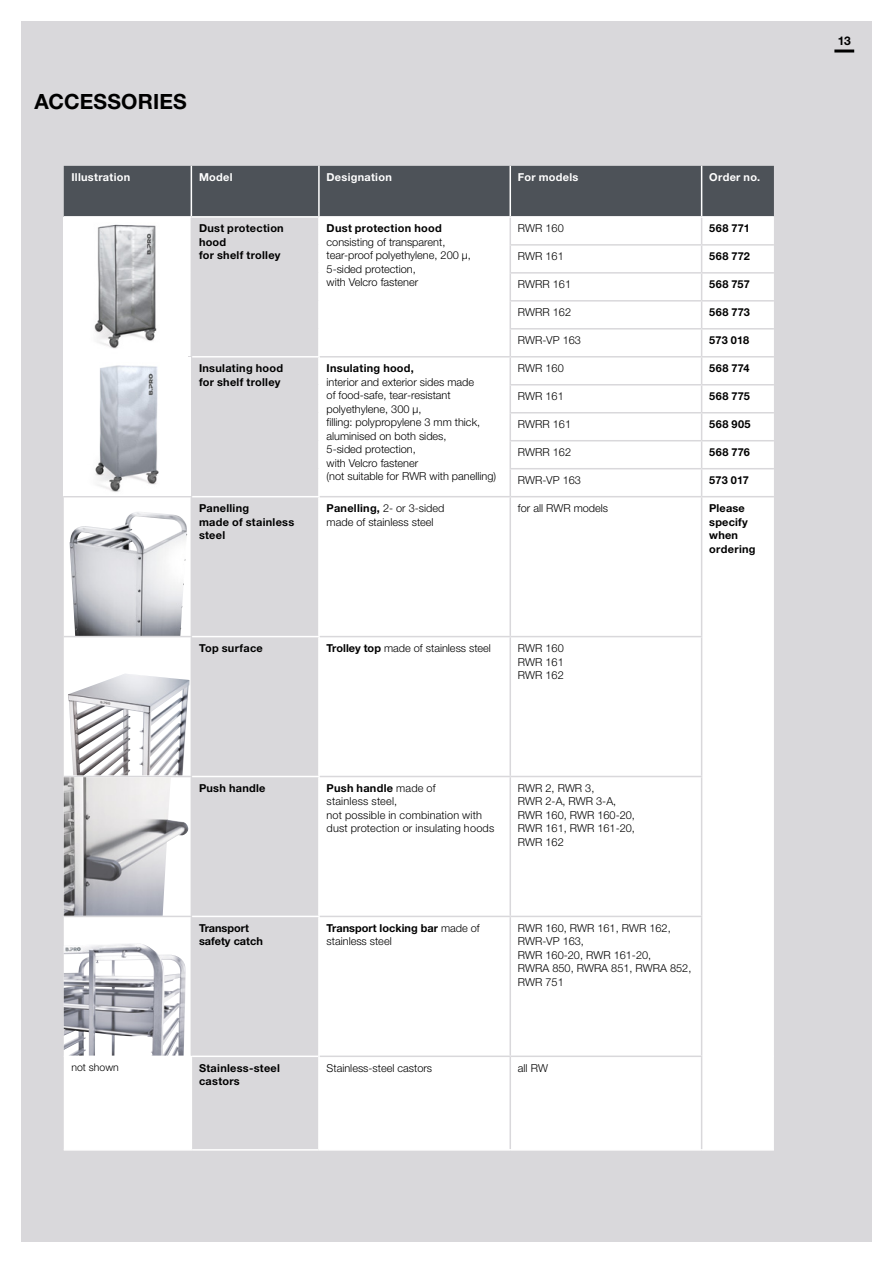
<style>
.page{position:relative;width:893px;height:1263px;background:#fff}
.page>*{position:absolute;margin:0;border:0;box-sizing:border-box;transform-origin:0 0}
.t1{font:700 21px "Helvetica Neue LTW1 G";letter-spacing:.005em;color:#000}
.t2{font:700 12px "Helvetica Neue LTW1 G";color:#000}
.t3{font:300 10.95px/13.5px "Helvetica Neue LTW1 G";color:#000}
.t4{font:700 10.95px/13.5px "Helvetica Neue LTW1 G";letter-spacing:.025em;color:#000}
.t5{font:700 10.95px "Helvetica Neue LTW1 G";letter-spacing:.025em;color:#fff}
.t6{font:700 10.95px/13.5px "Helvetica Neue LTW1 G";color:#000}
.t7{font:300 10.5px "Helvetica Neue LTW1 G";color:#000}
.s1{font-weight:700}
</style>
<div class="page">
<div style="left:21px;top:21px;width:851px;height:1221px;background:#d9d8db"></div>
<div style="left:64px;top:497px;width:710px;height:652px;background:#fff"></div>
<svg style="left:192px;top:497px;width:126px;height:652px"></svg>
<hr style="left:702px;top:1055px;width:72px;height:2px;background:#fff">
<hr style="left:702px;top:1149px;width:72px;height:1px;background:#fff">
<hr style="left:64px;top:636px;width:128px;height:1px;background:#d9d8db">
<hr style="left:64px;top:776px;width:128px;height:1px;background:#d9d8db">
<hr style="left:192px;top:636px;width:128px;height:1px;background:#fff">
<hr style="left:192px;top:776px;width:128px;height:1px;background:#fff">
<hr style="left:320px;top:636px;width:190px;height:1px;background:#d9d8db">
<hr style="left:510px;top:636px;width:192px;height:1px;background:#d9d8db">
<hr style="left:320px;top:776px;width:190px;height:1px;background:#d9d8db">
<hr style="left:510px;top:776px;width:192px;height:1px;background:#d9d8db">
<hr style="left:64px;top:916px;width:128px;height:1px;background:#d9d8db">
<hr style="left:191px;top:497px;width:1px;height:139px;background:#d9d8db">
<hr style="left:509px;top:497px;width:2px;height:139px;background:#d9d8db">
<hr style="left:191px;top:637px;width:1px;height:139px;background:#d9d8db">
<hr style="left:509px;top:637px;width:2px;height:139px;background:#d9d8db">
<hr style="left:191px;top:777px;width:1px;height:139px;background:#d9d8db">
<hr style="left:509px;top:777px;width:2px;height:139px;background:#d9d8db">
<hr style="left:318px;top:497px;width:2px;height:139px;background:#fff">
<hr style="left:318px;top:637px;width:2px;height:139px;background:#fff">
<hr style="left:318px;top:777px;width:2px;height:139px;background:#fff">
<hr style="left:192px;top:916px;width:128px;height:1px;background:#fff">
<hr style="left:320px;top:916px;width:190px;height:1px;background:#d9d8db">
<hr style="left:510px;top:916px;width:192px;height:1px;background:#d9d8db">
<hr style="left:509px;top:917px;width:2px;height:138px;background:#d9d8db">
<hr style="left:509px;top:1057px;width:2px;height:92px;background:#d9d8db">
<hr style="left:318px;top:917px;width:2px;height:139px;background:#fff">
<hr style="left:318px;top:1056px;width:2px;height:93px;background:#fff">
<hr style="left:192px;top:496px;width:128px;height:1px;background:#fff">
<svg style="left:64px;top:166px;width:710px;height:330px"></svg>
<hr style="left:701px;top:497px;width:1px;height:139px;background:#d9d8db">
<hr style="left:701px;top:637px;width:1px;height:139px;background:#d9d8db">
<hr style="left:701px;top:777px;width:1px;height:139px;background:#d9d8db">
<hr style="left:701px;top:917px;width:1px;height:138px;background:#d9d8db">
<hr style="left:64px;top:1055px;width:128px;height:2px;background:#fff">
<hr style="left:64px;top:1149px;width:128px;height:1px;background:#fff">
<hr style="left:318px;top:1149px;width:192px;height:1px;background:#fff">
<hr style="left:510px;top:1149px;width:192px;height:1px;background:#fff">
<hr style="left:192px;top:1055px;width:126px;height:2px;background:#fff">
<hr style="left:192px;top:1149px;width:126px;height:1px;background:#fff">
<hr style="left:320px;top:1055px;width:190px;height:2px;background:#d9d8db">
<hr style="left:510px;top:1055px;width:192px;height:2px;background:#d9d8db">
<hr style="left:701px;top:1057px;width:1px;height:92px;background:#d9d8db">
<hr style="left:191px;top:166px;width:1px;height:50px;background:#fff">
<hr style="left:701px;top:166px;width:1px;height:50px;background:#fff">
<hr style="left:191px;top:917px;width:1px;height:138px;background:#d9d8db">
<hr style="left:191px;top:1057px;width:1px;height:92px;background:#fff">
<hr style="left:702px;top:216px;width:72px;height:2px;background:#fff">
<img style="left:64px;top:218px;width:123px;height:138px">
<img style="left:64px;top:357px;width:127px;height:139px">
<img style="left:70px;top:512px;width:117px;height:124px">
<img style="left:68px;top:694px;width:112px;height:81px">
<img style="left:64px;top:777px;width:125px;height:139px">
<img style="left:64px;top:943px;width:122px;height:112px">
<hr style="left:834px;top:50px;width:20px;height:3px;background:#000">
<h1 class="t1" style="left:34px;top:88px;width:154px">ACCESSORIES</h1>
<p class="t5" style="left:71px;top:171px;width:60px">Illustration</p>
<p class="t5" style="left:199px;top:171px;width:35px">Model</p>
<p class="t5" style="left:327px;top:171px;width:67px">Designation</p>
<p class="t5" style="left:518px;top:171px;width:62px">For models</p>
<p class="t5" style="left:709px;top:171px;width:52px">Order no.</p>
<p class="t4" style="left:199px;top:222px;width:86px">Dust protection hood<br>for shelf trolley</p>
<p class="t4" style="left:327px;top:222px;width:117px">Dust protection hood</p>
<p class="t3" style="left:327px;top:235px;width:146px">consisting of transparent, tear-proof polyethylene, 200 µ,<br>5-sided protection,<br>with Velcro fastener</p>
<p class="t4" style="left:199px;top:361px;width:86px">Insulating hood for shelf trolley</p>
<p class="t4" style="left:327px;top:361px;width:89px">Insulating hood,</p>
<p class="t3" style="left:327px;top:375px;width:171px">interior and exterior sides made<br>of food-safe, tear-resistant polyethylene, 300 µ,<br>filling: polypropylene 3 mm thick, aluminised on both sides,<br>5-sided protection,<br>with Velcro fastener<br>(not suitable for RWR with panelling)</p>
<p class="t3" style="left:518px;top:222px;width:47px">RWR 160</p>
<p class="t4" style="left:709px;top:222px;width:42px">568 771</p>
<p class="t3" style="left:518px;top:250px;width:47px">RWR 161</p>
<p class="t4" style="left:709px;top:250px;width:42px">568 772</p>
<p class="t3" style="left:518px;top:278px;width:55px">RWRR 161</p>
<p class="t4" style="left:709px;top:278px;width:42px">568 757</p>
<p class="t3" style="left:518px;top:306px;width:55px">RWRR 162</p>
<p class="t4" style="left:709px;top:306px;width:42px">568 773</p>
<p class="t3" style="left:518px;top:334px;width:65px">RWR-VP 163</p>
<p class="t4" style="left:709px;top:334px;width:41px">573 018</p>
<p class="t3" style="left:518px;top:362px;width:47px">RWR 160</p>
<p class="t4" style="left:709px;top:361px;width:42px">568 774</p>
<p class="t3" style="left:518px;top:390px;width:47px">RWR 161</p>
<p class="t4" style="left:709px;top:389px;width:42px">568 775</p>
<p class="t3" style="left:518px;top:417px;width:55px">RWRR 161</p>
<p class="t4" style="left:709px;top:417px;width:43px">568 905</p>
<p class="t3" style="left:518px;top:445px;width:55px">RWRR 162</p>
<p class="t4" style="left:709px;top:445px;width:42px">568 776</p>
<p class="t3" style="left:518px;top:473px;width:65px">RWR-VP 163</p>
<p class="t4" style="left:709px;top:473px;width:41px">573 017</p>
<p class="t4" style="left:199px;top:501px;width:97px">Panelling<br>made of stainless steel</p>
<p class="t3" style="left:327px;top:501px;width:119px"><span class="s1">Panelling,</span> 2- or 3-sided made of stainless steel</p>
<p class="t3" style="left:518px;top:501px;width:92px">for all RWR models</p>
<p class="t4" style="left:709px;top:501px;width:48px">Please specify when ordering</p>
<p class="t4" style="left:199px;top:641px;width:65px">Top surface</p>
<p class="t3" style="left:327px;top:641px;width:166px"><span class="s1">Trolley top</span> made of stainless steel</p>
<p class="t3" style="left:518px;top:641px;width:47px;text-align:justify">RWR 160<br>RWR 161<br>RWR 162</p>
<p class="t4" style="left:199px;top:781px;width:68px">Push handle</p>
<p class="t3" style="left:327px;top:781px;width:169px"><span class="s1">Push handle</span> made of<br>stainless steel,<br>not possible in combination with dust protection or insulating hoods</p>
<p class="t3" style="left:518px;top:781px;width:119px">RWR 2, RWR 3,<br>RWR 2-A, RWR 3-A,<br>RWR 160, RWR 160-20,<br>RWR 161, RWR 161-20,<br>RWR 162</p>
<p class="t6" style="left:199px;top:921px;width:65px">Transport safety catch</p>
<p class="t3" style="left:327px;top:921px;width:155px"><span class="s1">Transport locking bar</span> made of stainless steel</p>
<p class="t3" style="left:518px;top:921px;width:175px">RWR 160, RWR 161, RWR 162,<br>RWR-VP 163,<br>RWR 160-20, RWR 161-20,<br>RWRA 850, RWRA 851, RWRA 852,<br>RWR 751</p>
<p class="t7" style="left:71px;top:1061px;width:49px">not shown</p>
<p class="t4" style="left:199px;top:1061px;width:82px">Stainless-steel castors</p>
<p class="t3" style="left:327px;top:1061px;width:107px">Stainless-steel castors</p>
<p class="t3" style="left:518px;top:1061px;width:32px">all RW</p>
<p class="t2" style="left:838px;top:33px;width:15px">13</p>
</div>
